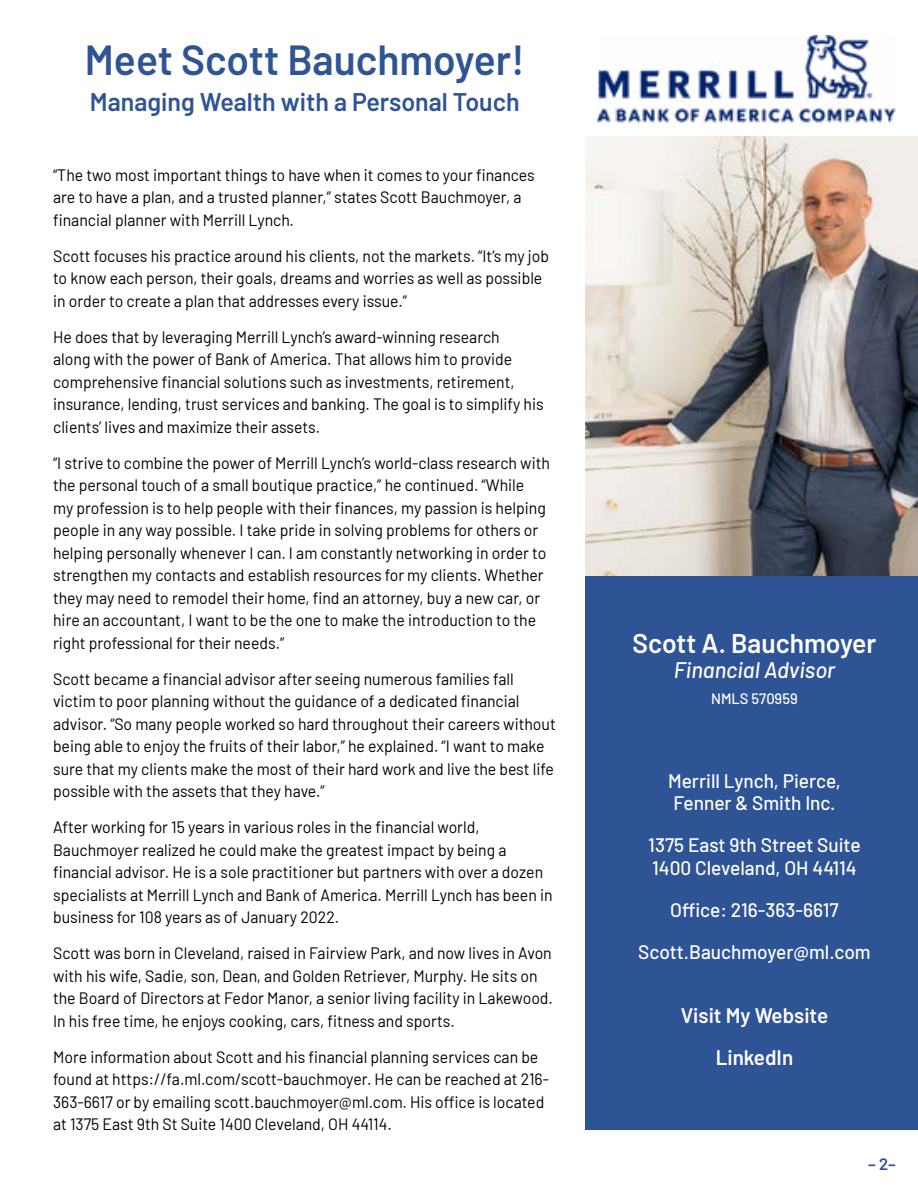
<style>
.page{position:relative;width:918px;height:1188px;background:#fff}
.page>*{position:absolute;margin:0;border:0;box-sizing:border-box;transform-origin:0 0}
.t1{font:600 42px "Barlow";color:#2f5496}
.t2{font:600 27px "Barlow";color:#fff}
.t3{font:600 25.5px "Barlow";color:#2f5496}
.t4{font:italic 500 22.5px "Barlow";color:#fff}
.t5{font:600 21px/42px "Barlow";color:#fff;text-align:center}
.t6{font:500 19.5px/22.5px "Barlow";color:#fff}
.t7{font:16.5px/22.5px "Barlow";color:#000;scale:.96 1}
.t8{font:600 16.5px "Barlow";color:#2f5496}
.t9{font:500 15px "Barlow";color:#fff}
</style>
<div class="page">
<div style="left:585px;top:576px;width:333px;height:553px;background:#2f5496"></div>
<img style="left:585px;top:137px;width:333px;height:439px">
<img style="left:597px;top:35px;width:299px;height:88px">
<h1 class="t1" style="left:85px;top:29px;width:441px">Meet Scott Bauchmoyer!</h1>
<h3 class="t3" style="left:90px;top:83px;width:431px">Managing Wealth with a Personal Touch</h3>
<p class="t7" style="left:53px;top:162px;width:503px">“The two most important things to have when it comes to your finances are to have a plan, and a trusted planner,” states Scott Bauchmoyer, a financial planner with Merrill Lynch.</p>
<p class="t7" style="left:53px;top:243px;width:518px">Scott focuses his practice around his clients, not the markets. “It’s my job to know each person, their goals, dreams and worries as well as possible in order to create a plan that addresses every issue.”</p>
<p class="t7" style="left:53px;top:324px;width:513px">He does that by leveraging Merrill Lynch’s award-winning research<br>along with the power of Bank of America. That allows him to provide comprehensive financial solutions such as investments, retirement, insurance, lending, trust services and banking. The goal is to simplify his clients’ lives and maximize their assets.</p>
<p class="t7" style="left:53px;top:450px;width:519px">“I strive to combine the power of Merrill Lynch’s world-class research with the personal touch of a small boutique practice,” he continued. “While<br>my profession is to help people with their finances, my passion is helping people in any way possible. I take pride in solving problems for others or helping personally whenever I can. I am constantly networking in order to strengthen my contacts and establish resources for my clients. Whether they may need to remodel their home, find an attorney, buy a new car, or hire an accountant, I want to be the one to make the introduction to the right professional for their needs.”</p>
<p class="t7" style="left:53px;top:666px;width:525px">Scott became a financial advisor after seeing numerous families fall victim to poor planning without the guidance of a dedicated financial advisor. “So many people worked so hard throughout their careers without being able to enjoy the fruits of their labor,” he explained. “I want to make sure that my clients make the most of their hard work and live the best life possible with the assets that they have.”</p>
<p class="t7" style="left:53px;top:815px;width:522px">After working for 15 years in various roles in the financial world, Bauchmoyer realized he could make the greatest impact by being a financial advisor. He is a sole practitioner but partners with over a dozen specialists at Merrill Lynch and Bank of America. Merrill Lynch has been in business for 108 years as of January 2022.</p>
<p class="t7" style="left:53px;top:941px;width:522px">Scott was born in Cleveland, raised in Fairview Park, and now lives in Avon with his wife, Sadie, son, Dean, and Golden Retriever, Murphy. He sits on the Board of Directors at Fedor Manor, a senior living facility in Lakewood.<br>In his free time, he enjoys cooking, cars, fitness and sports.</p>
<p class="t7" style="left:53px;top:1044px;width:518px">More information about Scott and his financial planning services can be found at https://fa.ml.com/scott-bauchmoyer. He can be reached at 216- 363-6617 or by emailing scott.bauchmoyer@ml.com. His office is located at 1375 East 9th St Suite 1400 Cleveland, OH 44114.</p>
<h2 class="t2" style="left:632px;top:623px;width:246px">Scott A. Bauchmoyer</h2>
<h3 class="t4" style="left:674px;top:653px;width:163px">Financial Advisor</h3>
<p class="t9" style="left:711px;top:687px;width:88px">NMLS 570959</p>
<p class="t6" style="left:668px;top:768px;width:174px">Merrill Lynch, Pierce,<br>Fenner &amp; Smith Inc.</p>
<p class="t6" style="left:648px;top:832px;width:214px">1375 East 9th Street Suite<br>1400 Cleveland, OH 44114</p>
<p class="t6" style="left:638px;top:887px;width:234px;line-height:42px;text-align:center">Office: 216-363-6617<br>Scott.Bauchmoyer@ml.com</p>
<p class="t5" style="left:681px;top:993px;width:149px">Visit My Website<br>LinkedIn</p>
<p class="t8" style="left:868px;top:1152px;width:29px">– 2–</p>
</div>
